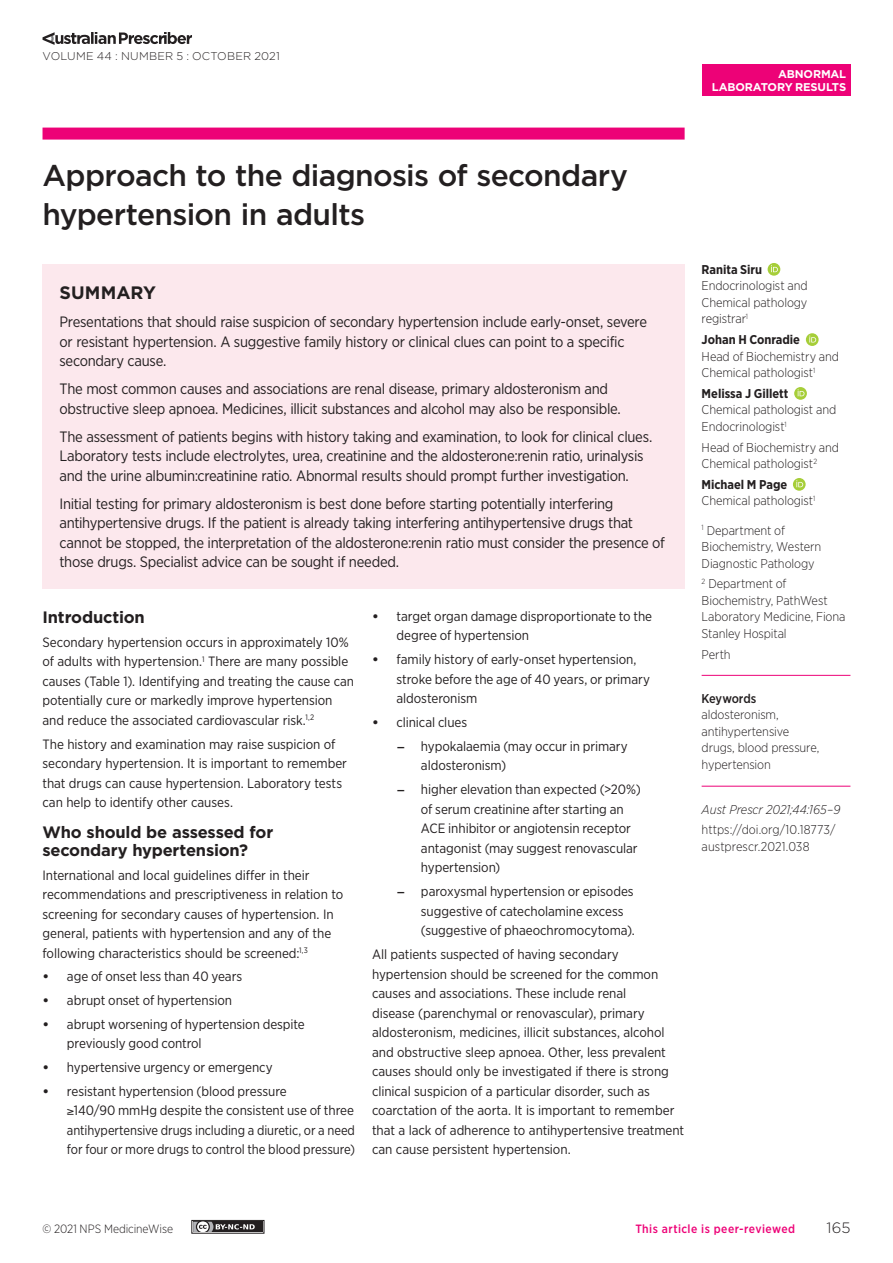
<style>
.page{position:relative;width:893px;height:1263px;background:#fff}
.page>*{position:absolute;margin:0;border:0;box-sizing:border-box;transform-origin:0 0}
.Primary_Heading{font:500 30px/39px "Gotham";letter-spacing:-.025em;color:#231f20}
.Summary_Header{font:700 18px "Gotham";color:#231f20}
.Subheading_Level_1{font:700 16.5px/18px "Gotham";letter-spacing:-.015em;color:#231f20}
.Summary_Text{font:15px/19.5px "Gotham Narrow";letter-spacing:-.02em;color:#231f20}
.t1{font:300 15px "Gotham";color:#231f20}
.Body_Text{font:13.5px/19.5px "Gotham Narrow";letter-spacing:-.005em;color:#231f20}
.Author_Credentials{font:300 12.75px/16.5px "Gotham Narrow";letter-spacing:-.01em;color:#231f20}
.Keywords_Text{font:300 12.75px/16.5px "Gotham Narrow";letter-spacing:-.01em;color:#231f20}
.Author_s_Name{font:700 12.75px "Gotham Narrow";letter-spacing:-.005em;color:#231f20}
.DOI_Citation{font:300 12.75px/16.5px "Gotham Narrow";color:#231f20}
.Citation{font:italic 300 12.75px "Gotham Narrow";color:#231f20}
.Author_Credentials_L{font:300 12.75px "Gotham Narrow";letter-spacing:-.01em;color:#231f20}
.Keywords_Header{font:500 12.75px "Gotham Narrow";letter-spacing:-.01em;color:#231f20}
.t2{font:500 12px "Gotham Narrow";letter-spacing:.035em;color:#ed0277}
.t3{font:300 12px "Gotham Narrow";letter-spacing:-.005em;color:#231f20}
.t4{font:300 11.25px "Gotham";letter-spacing:.02em;color:#231f20}
.Section_Header{font:700 11.25px/13.5px "Gotham";letter-spacing:-.015em;color:#fff;text-align:right}
.s1{font-family:"Gotham";font-weight:700}
.s2{font-size:18px}
</style>
<div class="page">
<svg style="left:43px;top:32px;width:149px;height:13px"></svg>
<div style="left:43px;top:128px;width:642px;height:12px;background:#ed0277"></div>
<div style="left:191px;top:1220px;width:73px;height:13px;border:1px solid #231f20"></div>
<div style="left:193px;top:1222px;width:70px;height:10px;background:#231f20"></div>
<svg style="left:193px;top:1222px;width:62px;height:10px"></svg>
<hr style="left:702px;top:675px;width:148px;height:1px;background:#ed0277">
<hr style="left:702px;top:786px;width:148px;height:1px;background:#ed0277">
<svg style="left:768px;top:263px;width:12px;height:13px"></svg>
<svg style="left:771px;top:265px;width:7px;height:7px"></svg>
<svg style="left:806px;top:333px;width:13px;height:13px"></svg>
<svg style="left:809px;top:336px;width:7px;height:6px"></svg>
<svg style="left:794px;top:387px;width:13px;height:13px"></svg>
<svg style="left:798px;top:389px;width:6px;height:7px"></svg>
<svg style="left:793px;top:478px;width:13px;height:13px"></svg>
<svg style="left:796px;top:480px;width:7px;height:7px"></svg>
<div style="left:43px;top:264px;width:642px;height:325px;background:#fce8ed"></div>
<div style="left:702px;top:65px;width:148px;height:31px;background:#ed0277"></div>
<p class="t4" style="left:43px;top:48px;width:239px">VOLUME 44 : NUMBER 5 : OCTOBER 2021</p>
<p class="Section_Header" style="left:712px;top:67px;width:136px">ABNORMAL<br>LABORATORY RESULTS</p>
<p class="Primary_Heading" style="left:43px;top:155px;width:587px">Approach to the diagnosis of secondary hypertension in adults</p>
<p class="Summary_Header" style="left:60px;top:281px;width:98px">SUMMARY</p>
<p class="Summary_Text" style="left:60px;top:312px;width:589px">Presentations that should raise suspicion of secondary hypertension include early-onset, severe or resistant hypertension. A suggestive family history or clinical clues can point to a specific secondary cause.</p>
<p class="Summary_Text" style="left:60px;top:379px;width:563px">The most common causes and associations are renal disease, primary aldosteronism and obstructive sleep apnoea. Medicines, illicit substances and alcohol may also be responsible.</p>
<p class="Summary_Text" style="left:60px;top:427px;width:594px">The assessment of patients begins with history taking and examination, to look for clinical clues.<br>Laboratory tests include electrolytes, urea, creatinine and the aldosterone:renin ratio, urinalysis and the urine albumin:creatinine ratio. Abnormal results should prompt further investigation.</p>
<p class="Summary_Text" style="left:60px;top:494px;width:607px">Initial testing for primary aldosteronism is best done before starting potentially interfering antihypertensive drugs. If the patient is already taking interfering antihypertensive drugs that cannot be stopped, the interpretation of the aldosterone:renin ratio must consider the presence of those drugs. Specialist advice can be sought if needed.</p>
<p class="Subheading_Level_1" style="left:43px;top:608px;width:104px">Introduction</p>
<p class="Body_Text" style="left:43px;top:632px;width:313px">Secondary hypertension occurs in approximately 10% of adults with hypertension.<sup>1</sup> There are many possible causes (Table 1). Identifying and treating the cause can potentially cure or markedly improve hypertension and reduce the associated cardiovascular risk.<sup>1,2</sup></p>
<p class="Body_Text" style="left:43px;top:734px;width:306px">The history and examination may raise suspicion of secondary hypertension. It is important to remember that drugs can cause hypertension. Laboratory tests can help to identify other causes.</p>
<p class="Subheading_Level_1" style="left:43px;top:823px;width:232px">Who should be assessed for secondary hypertension?</p>
<p class="Body_Text" style="left:43px;top:865px;width:302px">International and local guidelines differ in their recommendations and prescriptiveness in relation to screening for secondary causes of hypertension. In general, patients with hypertension and any of the following characteristics should be screened:<sup>1,3</sup></p>
<p class="Body_Text" style="left:43px;top:967px;width:201px"><span class="s1">•</span> age of onset less than 40 years</p>
<p class="Body_Text" style="left:43px;top:990px;width:191px"><span class="s1">•</span> abrupt onset of hypertension</p>
<p class="Body_Text" style="left:67px;top:1014px;width:239px;text-indent:-24px"><span class="s1">•</span> abrupt worsening of hypertension despite previously good control</p>
<p class="Body_Text" style="left:43px;top:1057px;width:232px"><span class="s1">•</span> hypertensive urgency or emergency</p>
<p class="Body_Text" style="left:67px;top:1081px;width:290px;text-indent:-24px"><span class="s1">•</span> resistant hypertension (blood pressure<br>≥140/90 mmHg despite the consistent use of three antihypertensive drugs including a diuretic, or a need for four or more drugs to control the blood pressure)</p>
<p class="Body_Text" style="left:396px;top:606px;width:257px;text-indent:-24px"><span class="s1">•</span> target organ damage disproportionate to the degree of hypertension</p>
<p class="Body_Text" style="left:396px;top:649px;width:255px;text-indent:-24px"><span class="s1">•</span> family history of early-onset hypertension, stroke before the age of 40 years, or primary aldosteronism</p>
<p class="Body_Text" style="left:372px;top:712px;width:97px"><span class="s1">•</span> clinical clues</p>
<p class="Body_Text" style="left:421px;top:736px;width:208px;text-indent:-24px"><span class="s2">–</span> hypokalaemia (may occur in primary aldosteronism)</p>
<p class="Body_Text" style="left:421px;top:779px;width:221px;text-indent:-24px"><span class="s2">–</span> higher elevation than expected (&gt;20%) of serum creatinine after starting an ACE inhibitor or angiotensin receptor antagonist (may suggest renovascular hypertension)</p>
<p class="Body_Text" style="left:421px;top:881px;width:215px;text-indent:-24px"><span class="s2">–</span> paroxysmal hypertension or episodes suggestive of catecholamine excess (suggestive of phaeochromocytoma).</p>
<p class="Body_Text" style="left:372px;top:944px;width:314px">All patients suspected of having secondary hypertension should be screened for the common causes and associations. These include renal<br>disease (parenchymal or renovascular), primary aldosteronism, medicines, illicit substances, alcohol and obstructive sleep apnoea. Other, less prevalent causes should only be investigated if there is strong clinical suspicion of a particular disorder, such as coarctation of the aorta. It is important to remember that a lack of adherence to antihypertensive treatment can cause persistent hypertension.</p>
<p class="Author_s_Name" style="left:702px;top:261px;width:62px">Ranita Siru</p>
<p class="Author_Credentials" style="left:702px;top:277px;width:108px;text-align:justify">Endocrinologist and Chemical pathology registrar<sup>1</sup></p>
<p class="Author_s_Name" style="left:702px;top:331px;width:100px">Johan H Conradie</p>
<p class="Author_Credentials" style="left:702px;top:348px;width:139px">Head of Biochemistry and<br>Chemical pathologist<sup>1</sup></p>
<p class="Author_s_Name" style="left:702px;top:385px;width:88px">Melissa J Gillett</p>
<p class="Author_Credentials" style="left:702px;top:401px;width:136px">Chemical pathologist and<br>Endocrinologist<sup>1</sup></p>
<p class="Author_Credentials" style="left:702px;top:439px;width:139px">Head of Biochemistry and<br>Chemical pathologist<sup>2</sup></p>
<p class="Author_s_Name" style="left:702px;top:476px;width:87px">Michael M Page</p>
<p class="Author_Credentials_L" style="left:702px;top:493px;width:115px">Chemical pathologist<sup>1</sup></p>
<p class="Author_Credentials" style="left:702px;top:522px;width:121px"><sup>1</sup> Department of<br>Biochemistry, Western<br>Diagnostic Pathology</p>
<p class="Author_Credentials" style="left:702px;top:575px;width:145px"><sup>2</sup> Department of<br>Biochemistry, PathWest<br>Laboratory Medicine, Fiona<br>Stanley Hospital</p>
<p class="Author_Credentials" style="left:702px;top:646px;width:31px">Perth</p>
<p class="Keywords_Header" style="left:702px;top:690px;width:56px">Keywords</p>
<p class="Keywords_Text" style="left:702px;top:706px;width:119px">aldosteronism, antihypertensive drugs, blood pressure, hypertension</p>
<p class="Citation" style="left:702px;top:801px;width:140px">Aust Prescr 2021;44:165–9</p>
<p class="DOI_Citation" style="left:702px;top:821px;width:135px">https://doi.org/10.18773/ austprescr.2021.038</p>
<p class="t3" style="left:43px;top:1222px;width:132px">© 2021 NPS MedicineWise</p>
<p class="t2" style="left:635px;top:1221px;width:161px">This article is peer-reviewed</p>
<p class="t1" style="left:826px;top:1218px;width:25px">165</p>
</div>
